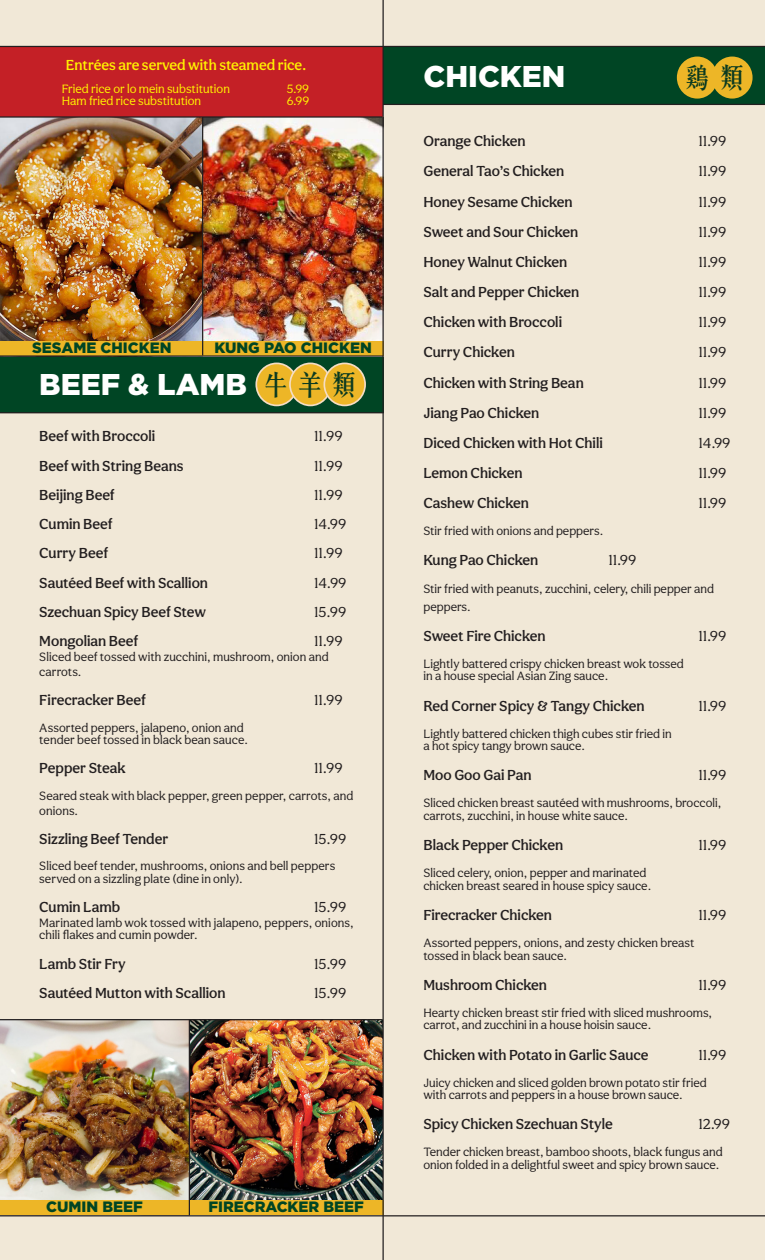
<style>
.page{position:relative;width:765px;height:1260px;background:#f1e8d7}
.page>*{position:absolute;margin:0;border:0;box-sizing:border-box;transform-origin:0 0}
.t1{font:900 30px "Gotham";color:#fff}
.t2{font:27.75px "handingfanchangsong";color:#0a3a20}
.t3{font:500 15px "Aesthet Nova";color:#231f20}
.t4{font:15px "Aesthet Nova";color:#231f20}
.t5{font:900 15px "Gotham";color:#004524}
.t6{font:500 15px "Aesthet Nova";color:#fff101}
.t7{font:12.5px/12.5px "Aesthet Nova";color:#231f20}
.t8{font:12.5px "Aesthet Nova";color:#fff101}
</style>
<div class="page">
<div style="left:384px;top:47px;width:381px;height:58px;background:#004524"></div>
<div style="left:0;top:355px;width:384px;height:58px;background:#004524"></div>
<img style="left:0;top:118px;width:382px;height:223px">
<img style="left:0;top:1020px;width:382px;height:180px">
<div style="left:256px;top:363px;width:41px;height:42px;background:#edb627;border-radius:50%"></div>
<div style="left:255px;top:363px;width:43px;height:43px;border:2px solid #f5ddc3;border-radius:50%"></div>
<div style="left:290px;top:363px;width:41px;height:42px;background:#edb627;border-radius:50%"></div>
<div style="left:289px;top:363px;width:43px;height:43px;border:2px solid #f5ddc3;border-radius:50%"></div>
<div style="left:324px;top:363px;width:41px;height:42px;background:#edb627;border-radius:50%"></div>
<div style="left:323px;top:363px;width:43px;height:43px;border:2px solid #f5ddc3;border-radius:50%"></div>
<div style="left:677px;top:57px;width:41px;height:42px;background:#edb627;border-radius:50%"></div>
<div style="left:712px;top:57px;width:41px;height:42px;background:#edb627;border-radius:50%"></div>
<div style="left:0;top:47px;width:382px;height:70px;background:#c42026"></div>
<div style="left:203px;top:341px;width:181px;height:14px;background:#edb627"></div>
<div style="left:189px;top:1200px;width:195px;height:15px;background:#edb627"></div>
<div style="left:0;top:341px;width:203px;height:14px;background:#edb627"></div>
<div style="left:0;top:1200px;width:189px;height:15px;background:#edb627"></div>
<hr style="left:0;top:46px;width:765px;height:1px;background:#231f20">
<hr style="left:0;top:1215px;width:765px;height:1px;background:#231f20">
<hr style="left:382px;top:0;width:2px;height:1260px;background:#231f20">
<hr style="left:0;top:116px;width:382px;height:2px;background:#231f20">
<hr style="left:0;top:355px;width:383px;height:2px;background:#231f20">
<hr style="left:0;top:1019px;width:383px;height:1px;background:#231f20">
<hr style="left:189px;top:1019px;width:1px;height:196px;background:#231f20">
<hr style="left:202px;top:117px;width:1px;height:238px;background:#231f20">
<hr style="left:383px;top:104px;width:382px;height:1px;background:#231f20">
<hr style="left:0;top:412px;width:384px;height:1px;background:#231f20">
<p class="t6" style="left:66px;top:56px;width:242px">Entrées are served with steamed rice.</p>
<p class="t8" style="left:62px;top:81px;width:170px">Fried rice or lo mein substitution</p>
<p class="t8" style="left:287px;top:81px;width:24px">5.99</p>
<p class="t8" style="left:62px;top:94px;width:141px">Ham fried rice substitution</p>
<p class="t8" style="left:287px;top:94px;width:24px">6.99</p>
<p class="t5" style="left:5px;top:337px;width:141px">SESAME CHI KEN</p>
<p class="t5" style="left:32px;top:337px;width:141px">SESAME CHICKEN</p>
<p class="t5" style="left:215px;top:337px;width:159px">KUNG PAO CHICKEN</p>
<p class="t1" style="left:39px;top:364px;width:209px">BEEF &amp; LAMB</p>
<p class="t2" style="left:265px;top:371px;width:97px">牛羊类</p>
<p class="t3" style="left:39px;top:427px;width:117px">Beef with Broccoli</p>
<p class="t4" style="left:314px;top:427px;width:30px">11.99</p>
<p class="t3" style="left:39px;top:457px;width:146px">Beef with String Beans</p>
<p class="t4" style="left:314px;top:457px;width:30px">11.99</p>
<p class="t3" style="left:39px;top:486px;width:77px">Beijing Beef</p>
<p class="t4" style="left:314px;top:486px;width:30px">11.99</p>
<p class="t3" style="left:39px;top:515px;width:75px">Cumin Beef</p>
<p class="t4" style="left:314px;top:515px;width:34px">14.99</p>
<p class="t3" style="left:39px;top:544px;width:70px">Curry Beef</p>
<p class="t4" style="left:314px;top:544px;width:30px">11.99</p>
<p class="t3" style="left:39px;top:574px;width:170px">Sautéed Beef with Scallion</p>
<p class="t4" style="left:314px;top:574px;width:34px">14.99</p>
<p class="t3" style="left:39px;top:603px;width:168px">Szechuan Spicy Beef Stew</p>
<p class="t4" style="left:314px;top:603px;width:33px">15.99</p>
<p class="t3" style="left:39px;top:632px;width:100px">Mongolian Beef</p>
<p class="t4" style="left:314px;top:632px;width:30px">11.99</p>
<p class="t7" style="left:39px;top:649px;width:291px;line-height:15px">Sliced beef tossed with zucchini, mushroom, onion and carrots.</p>
<p class="t3" style="left:39px;top:691px;width:108px">Firecracker Beef</p>
<p class="t4" style="left:314px;top:691px;width:30px">11.99</p>
<p class="t7" style="left:39px;top:721px;width:210px">Assorted peppers, jalapeno, onion and tender beef tossed in black bean sauce.</p>
<p class="t3" style="left:39px;top:759px;width:88px">Pepper Steak</p>
<p class="t4" style="left:314px;top:759px;width:30px">11.99</p>
<p class="t7" style="left:39px;top:788px;width:316px;line-height:15px">Seared steak with black pepper, green pepper, carrots, and onions.</p>
<p class="t3" style="left:39px;top:830px;width:130px">Sizzling Beef Tender</p>
<p class="t4" style="left:314px;top:830px;width:33px">15.99</p>
<p class="t7" style="left:39px;top:859px;width:297px">Sliced beef tender, mushrooms, onions and bell peppers served on a sizzling plate (dine in only).</p>
<p class="t3" style="left:39px;top:898px;width:82px">Cumin Lamb</p>
<p class="t4" style="left:314px;top:898px;width:33px">15.99</p>
<p class="t7" style="left:39px;top:916px;width:316px">Marinated lamb wok tossed with jalapeno, peppers, onions, chili flakes and cumin powder.</p>
<p class="t3" style="left:39px;top:955px;width:88px">Lamb Stir Fry</p>
<p class="t4" style="left:314px;top:955px;width:33px">15.99</p>
<p class="t3" style="left:39px;top:984px;width:188px">Sautéed Mutton with Scallion</p>
<p class="t4" style="left:314px;top:984px;width:33px">15.99</p>
<p class="t5" style="left:11px;top:1197px;width:98px">CUMIN BEEF</p>
<p class="t5" style="left:46px;top:1197px;width:98px">CUMIN BEEF</p>
<p class="t5" style="left:209px;top:1197px;width:157px">FIRECRACKER BEEF</p>
<p class="t1" style="left:423px;top:56px;width:143px">CHICKEN</p>
<p class="t2" style="left:686px;top:64px;width:64px">鸡类</p>
<p class="t3" style="left:423px;top:132px;width:104px">Orange Chicken</p>
<p class="t4" style="left:698px;top:132px;width:29px">11.99</p>
<p class="t3" style="left:423px;top:162px;width:142px">General Tao’s Chicken</p>
<p class="t4" style="left:698px;top:163px;width:29px">11.99</p>
<p class="t3" style="left:423px;top:193px;width:151px">Honey Sesame Chicken</p>
<p class="t4" style="left:698px;top:193px;width:29px">11.99</p>
<p class="t3" style="left:423px;top:223px;width:156px">Sweet and Sour Chicken</p>
<p class="t4" style="left:698px;top:223px;width:29px">11.99</p>
<p class="t3" style="left:423px;top:253px;width:145px">Honey Walnut Chicken</p>
<p class="t4" style="left:698px;top:253px;width:29px">11.99</p>
<p class="t3" style="left:423px;top:283px;width:157px">Salt and Pepper Chicken</p>
<p class="t4" style="left:698px;top:283px;width:29px">11.99</p>
<p class="t3" style="left:423px;top:313px;width:140px">Chicken with Broccoli</p>
<p class="t4" style="left:698px;top:313px;width:29px">11.99</p>
<p class="t3" style="left:423px;top:343px;width:93px">Curry Chicken</p>
<p class="t4" style="left:698px;top:343px;width:29px">11.99</p>
<p class="t3" style="left:423px;top:373px;width:162px">Chicken with String Bean</p>
<p class="t4" style="left:698px;top:374px;width:29px">11.99</p>
<p class="t3" style="left:423px;top:404px;width:117px">Jiang Pao Chicken</p>
<p class="t4" style="left:698px;top:404px;width:29px">11.99</p>
<p class="t3" style="left:423px;top:434px;width:181px">Diced Chicken with Hot Chili</p>
<p class="t4" style="left:698px;top:434px;width:34px">14.99</p>
<p class="t3" style="left:423px;top:464px;width:100px">Lemon Chicken</p>
<p class="t4" style="left:698px;top:464px;width:29px">11.99</p>
<p class="t3" style="left:423px;top:494px;width:107px">Cashew Chicken</p>
<p class="t4" style="left:698px;top:494px;width:29px">11.99</p>
<p class="t7" style="left:423px;top:525px;width:181px">Stir fried with onions and peppers.</p>
<p class="t3" style="left:423px;top:551px;width:116px">Kung Pao Chicken</p>
<p class="t4" style="left:608px;top:551px;width:29px">11.99</p>
<p class="t7" style="left:423px;top:579px;width:292px;line-height:18px">Stir fried with peanuts, zucchini, celery, chili pepper and peppers.</p>
<p class="t3" style="left:423px;top:627px;width:124px">Sweet Fire Chicken</p>
<p class="t4" style="left:698px;top:627px;width:29px">11.99</p>
<p class="t7" style="left:423px;top:657px;width:262px">Lightly battered crispy chicken breast wok tossed in a house special Asian Zing sauce.</p>
<p class="t3" style="left:423px;top:696px;width:223px">Red Corner Spicy &amp; Tangy Chicken</p>
<p class="t4" style="left:698px;top:697px;width:29px">11.99</p>
<p class="t7" style="left:423px;top:727px;width:250px">Lightly battered chicken thigh cubes stir fried in a hot spicy tangy brown sauce.</p>
<p class="t3" style="left:423px;top:766px;width:110px">Moo Goo Gai Pan</p>
<p class="t4" style="left:698px;top:766px;width:29px">11.99</p>
<p class="t7" style="left:423px;top:797px;width:299px">Sliced chicken breast sautéed with mushrooms, broccoli, carrots, zucchini, in house white sauce.</p>
<p class="t3" style="left:423px;top:836px;width:141px">Black Pepper Chicken</p>
<p class="t4" style="left:698px;top:836px;width:29px">11.99</p>
<p class="t7" style="left:423px;top:867px;width:229px">Sliced celery, onion, pepper and marinated chicken breast seared in house spicy sauce.</p>
<p class="t3" style="left:423px;top:906px;width:130px">Firecracker Chicken</p>
<p class="t4" style="left:698px;top:906px;width:29px">11.99</p>
<p class="t7" style="left:423px;top:936px;width:272px">Assorted peppers, onions, and zesty chicken breast tossed in black bean sauce.</p>
<p class="t3" style="left:423px;top:976px;width:125px">Mushroom Chicken</p>
<p class="t4" style="left:698px;top:976px;width:29px">11.99</p>
<p class="t7" style="left:423px;top:1006px;width:290px">Hearty chicken breast stir fried with sliced mushrooms, carrot, and zucchini in a house hoisin sauce.</p>
<p class="t3" style="left:423px;top:1045px;width:227px">Chicken with Potato in Garlic Sauce</p>
<p class="t4" style="left:698px;top:1046px;width:29px">11.99</p>
<p class="t7" style="left:423px;top:1076px;width:285px">Juicy chicken and sliced golden brown potato stir fried with carrots and peppers in a house brown sauce.</p>
<p class="t3" style="left:423px;top:1115px;width:191px">Spicy Chicken Szechuan Style</p>
<p class="t4" style="left:698px;top:1115px;width:33px">12.99</p>
<p class="t7" style="left:423px;top:1146px;width:301px">Tender chicken breast, bamboo shoots, black fungus and onion folded in a delightful sweet and spicy brown sauce.</p>
</div>
